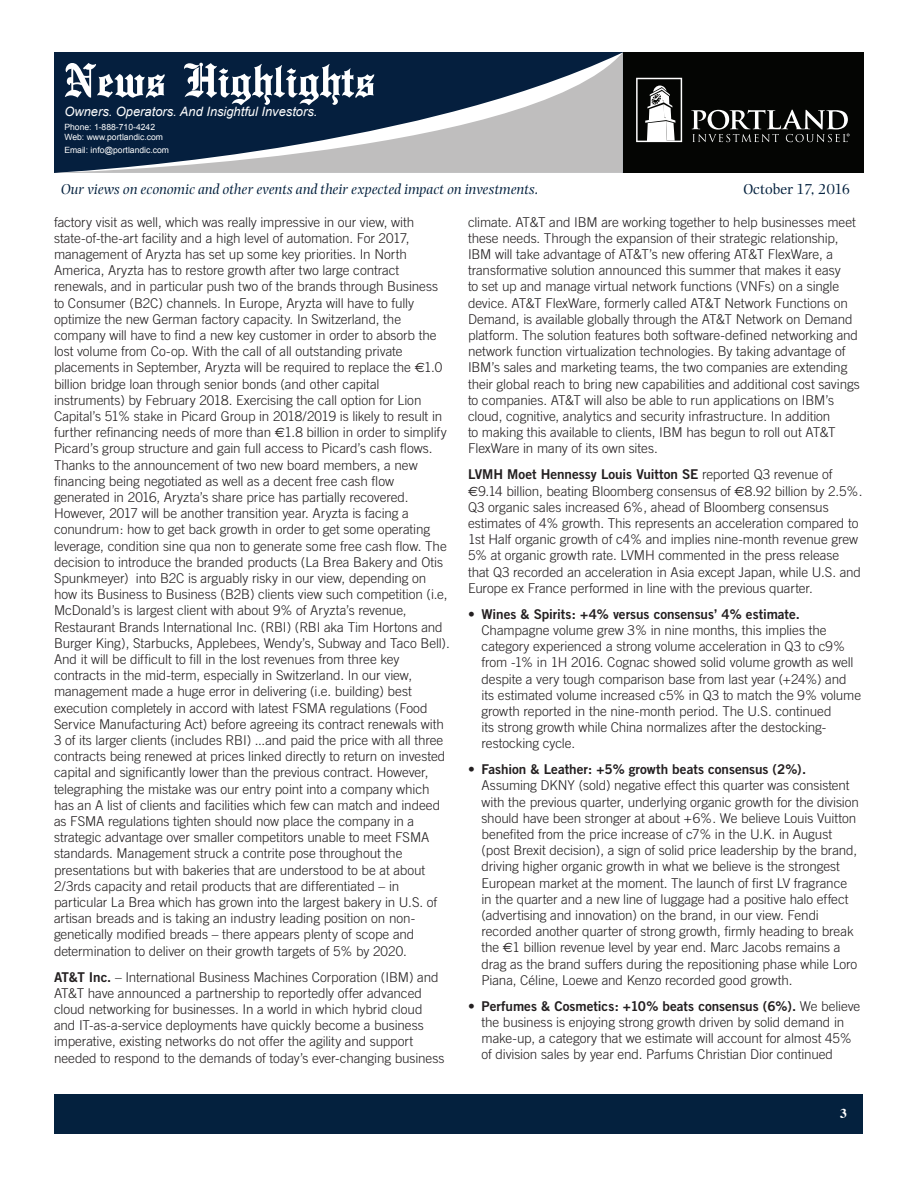
<style>
.page{position:relative;width:918px;height:1188px;background:#fff}
.page>*{position:absolute;margin:0;border:0;box-sizing:border-box;transform-origin:0 0}
.t1{font:500 51px "English Towne";color:#fff}
.t2{font:italic 15px "Photina";color:#04213e}
.t3{font:15px "Photina";color:#04213e}
.Article_-_Body{font:300 13.5px/16.2px "Trade Gothic";letter-spacing:-.005em;color:#231f20}
.t4{font:700 13.5px "Times";color:#fff}
.t5{font:italic 12.9px "Arial";color:#fff}
.t6{font:8.55px/10.4px "Arial";color:#fff}
.s1{font-family:"Euro Sans";font-weight:400}
.s2{font-family:"Trade Gothic Bold Two";font-weight:400}
</style>
<div class="page">
<div style="left:606px;top:52px;width:258px;height:121px;background:#040503"></div>
<div style="left:55px;top:1094px;width:808px;height:39px;background:#04213e"></div>
<svg style="left:54px;top:53px;width:569px;height:120px;background:#4d5d71"></svg>
<svg style="left:636px;top:78px;width:46px;height:64px"></svg>
<svg style="left:691px;top:110px;width:159px;height:32px"></svg>
<h1 class="t1" style="left:64px;top:51px;width:312px">News Highlights</h1>
<p class="t5" style="left:64px;top:103px;width:255px">Owners. Operators. And Insightful Investors.</p>
<p class="t6" style="left:64px;top:122px;width:100px">Phone: 1-888-710-4242<br>Web: www.portlandic.com</p>
<p class="t6" style="left:64px;top:145px;width:106px">Email: info@portlandic.com</p>
<p class="t2" style="left:61px;top:181px;width:479px">Our views on economic and other events and their expected impact on investments.</p>
<p class="t3" style="left:743px;top:180px;width:108px">October 17, 2016</p>
<p class="Article_-_Body" style="left:54px;top:214px;width:397px">factory visit as well, which was really impressive in our view, with state-of-the-art facility and a high level of automation. For 2017, management of Aryzta has set up some key priorities. In North America, Aryzta has to restore growth after two large contract renewals, and in particular push two of the brands through Business to Consumer (B2C) channels. In Europe, Aryzta will have to fully optimize the new German factory capacity. In Switzerland, the company will have to find a new key customer in order to absorb the lost volume from Co-op. With the call of all outstanding private placements in September, Aryzta will be required to replace the <span class="s1">€</span>1.0 billion bridge loan through senior bonds (and other capital instruments) by February 2018. Exercising the call option for Lion Capital’s 51% stake in Picard Group in 2018/2019 is likely to result in further refinancing needs of more than <span class="s1">€</span>1.8 billion in order to simplify Picard’s group structure and gain full access to Picard’s cash flows.<br>Thanks to the announcement of two new board members, a new financing being negotiated as well as a decent free cash flow generated in 2016, Aryzta’s share price has partially recovered.<br>However, 2017 will be another transition year. Aryzta is facing a conundrum: how to get back growth in order to get some operating leverage, condition sine qua non to generate some free cash flow. The decision to introduce the branded products (La Brea Bakery and Otis Spunkmeyer) into B2C is arguably risky in our view, depending on how its Business to Business (B2B) clients view such competition (i.e, McDonald’s is largest client with about 9% of Aryzta’s revenue, Restaurant Brands International Inc. (RBI) (RBI aka Tim Hortons and Burger King), Starbucks, Applebees, Wendy’s, Subway and Taco Bell).<br>And it will be difficult to fill in the lost revenues from three key contracts in the mid-term, especially in Switzerland. In our view, management made a huge error in delivering (i.e. building) best execution completely in accord with latest FSMA regulations (Food Service Manufacturing Act) before agreeing its contract renewals with 3 of its larger clients (includes RBI) ...and paid the price with all three contracts being renewed at prices linked directly to return on invested capital and significantly lower than the previous contract. However, telegraphing the mistake was our entry point into a company which has an A list of clients and facilities which few can match and indeed as FSMA regulations tighten should now place the company in a strategic advantage over smaller competitors unable to meet FSMA standards. Management struck a contrite pose throughout the presentations but with bakeries that are understood to be at about 2/3rds capacity and retail products that are differentiated – in particular La Brea which has grown into the largest bakery in U.S. of artisan breads and is taking an industry leading position on non&shy;genetically modified breads – there appears plenty of scope and determination to deliver on their growth targets of 5% by 2020.</p>
<p class="Article_-_Body" style="left:54px;top:969px;width:392px"><span class="s2">AT&amp;T Inc.</span> – International Business Machines Corporation (IBM) and AT&amp;T have announced a partnership to reportedly offer advanced cloud networking for businesses. In a world in which hybrid cloud and IT-as-a-service deployments have quickly become a business imperative, existing networks do not offer the agility and support needed to respond to the demands of today’s ever-changing business</p>
<p class="Article_-_Body" style="left:468px;top:214px;width:393px">climate. AT&amp;T and IBM are working together to help businesses meet these needs. Through the expansion of their strategic relationship, IBM will take advantage of AT&amp;T’s new offering AT&amp;T FlexWare, a transformative solution announced this summer that makes it easy<br>to set up and manage virtual network functions (VNFs) on a single device. AT&amp;T FlexWare, formerly called AT&amp;T Network Functions on Demand, is available globally through the AT&amp;T Network on Demand platform. The solution features both software-defined networking and network function virtualization technologies. By taking advantage of IBM’s sales and marketing teams, the two companies are extending their global reach to bring new capabilities and additional cost savings to companies. AT&amp;T will also be able to run applications on IBM’s cloud, cognitive, analytics and security infrastructure. In addition<br>to making this available to clients, IBM has begun to roll out AT&amp;T FlexWare in many of its own sites.</p>
<p class="Article_-_Body" style="left:468px;top:466px;width:396px"><span class="s2">LVMH Moet Hennessy Louis Vuitton SE</span> reported Q3 revenue of <span class="s1">€</span>9.14 billion, beating Bloomberg consensus of <span class="s1">€</span>8.92 billion by 2.5%.<br>Q3 organic sales increased 6%, ahead of Bloomberg consensus estimates of 4% growth. This represents an acceleration compared to 1st Half organic growth of c4% and implies nine-month revenue grew 5% at organic growth rate. LVMH commented in the press release that Q3 recorded an acceleration in Asia except Japan, while U.S. and Europe ex France performed in line with the previous quarter.</p>
<p class="Article_-_Body" style="left:482px;top:606px;width:381px;text-indent:-14px"><span class="s2">• Wines &amp; Spirits: +4% versus consensus’ 4% estimate.<br></span>Champagne volume grew 3% in nine months, this implies the category experienced a strong volume acceleration in Q3 to c9% from -1% in 1H 2016. Cognac showed solid volume growth as well despite a very tough comparison base from last year (+24%) and its estimated volume increased c5% in Q3 to match the 9% volume growth reported in the nine-month period. The U.S. continued<br>its strong growth while China normalizes after the destocking&shy;restocking cycle.</p>
<p class="Article_-_Body" style="left:482px;top:761px;width:379px;text-indent:-14px"><span class="s2">• Fashion &amp; Leather: +5% growth beats consensus (2%).<br></span>Assuming DKNY (sold) negative effect this quarter was consistent with the previous quarter, underlying organic growth for the division should have been stronger at about +6%. We believe Louis Vuitton benefited from the price increase of c7% in the U.K. in August (post Brexit decision), a sign of solid price leadership by the brand, driving higher organic growth in what we believe is the strongest European market at the moment. The launch of first LV fragrance in the quarter and a new line of luggage had a positive halo effect (advertising and innovation) on the brand, in our view. Fendi recorded another quarter of strong growth, firmly heading to break the <span class="s1">€</span>1 billion revenue level by year end. Marc Jacobs remains a drag as the brand suffers during the repositioning phase while Loro Piana, Céline, Loewe and Kenzo recorded good growth.</p>
<p class="Article_-_Body" style="left:482px;top:998px;width:380px;text-indent:-14px"><span class="s2">• Perfumes &amp; Cosmetics: +10% beats consensus (6%).</span> We believe the business is enjoying strong growth driven by solid demand in make-up, a category that we estimate will account for almost 45% of division sales by year end. Parfums Christian Dior continued</p>
<p class="t4" style="left:840px;top:1100px;width:8px">3</p>
</div>
